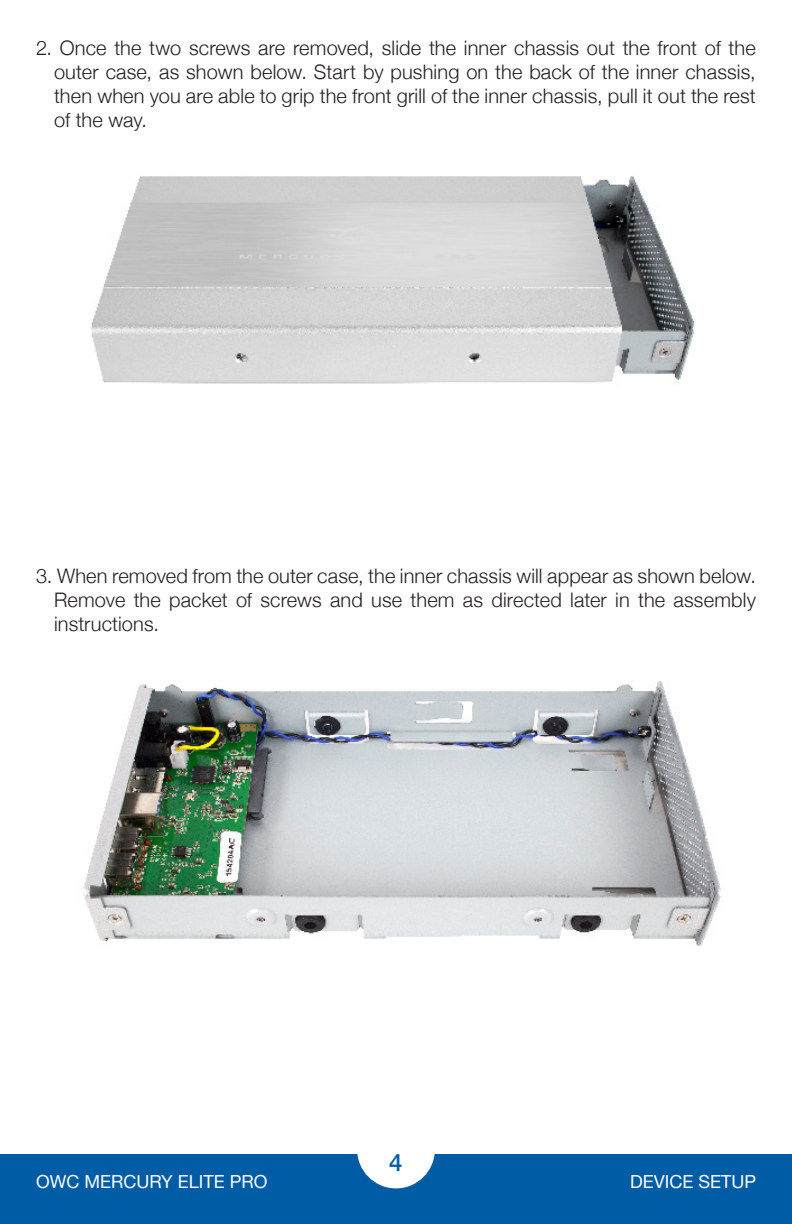
<style>
.page{position:relative;width:792px;height:1224px;background:#fff}
.page>*{position:absolute;margin:0;border:0;box-sizing:border-box;transform-origin:0 0}
.t1{font:500 24px "Helvetica Neue";color:#015ca6}
.Header_Paragraph{font:300 20px/24px "Helvetica Neue";letter-spacing:.005em;color:#231f20;text-align:justify}
.t2{font:18px "Helvetica Neue";color:#fff}
</style>
<div class="page">
<div style="left:0;top:1155px;width:792px;height:69px;background:#015ca6"></div>
<div style="left:357px;top:1111px;width:78px;height:77px;background:#fff;border-radius:50%"></div>
<img style="left:83px;top:681px;width:638px;height:265px">
<img style="left:90px;top:176px;width:605px;height:208px">
<p class="Header_Paragraph" style="left:54px;top:35px;width:703px;text-indent:-18px">2. Once the two screws are removed, slide the inner chassis out the front of the outer case, as shown below. Start by pushing on the back of the inner chassis, then when you are able to grip the front grill of the inner chassis, pull it out the rest of the way.</p>
<p class="Header_Paragraph" style="left:54px;top:563px;width:703px;text-indent:-18px">3. When removed from the outer case, the inner chassis will appear as shown below.<br>Remove the packet of screws and use them as directed later in the assembly instructions.</p>
<p class="t1" style="left:389px;top:1143px;width:15px">4</p>
<p class="t2" style="left:36px;top:1169px;width:233px">OWC MERCURY ELITE PRO</p>
<p class="t2" style="left:630px;top:1169px;width:127px">DEVICE SETUP</p>
</div>
